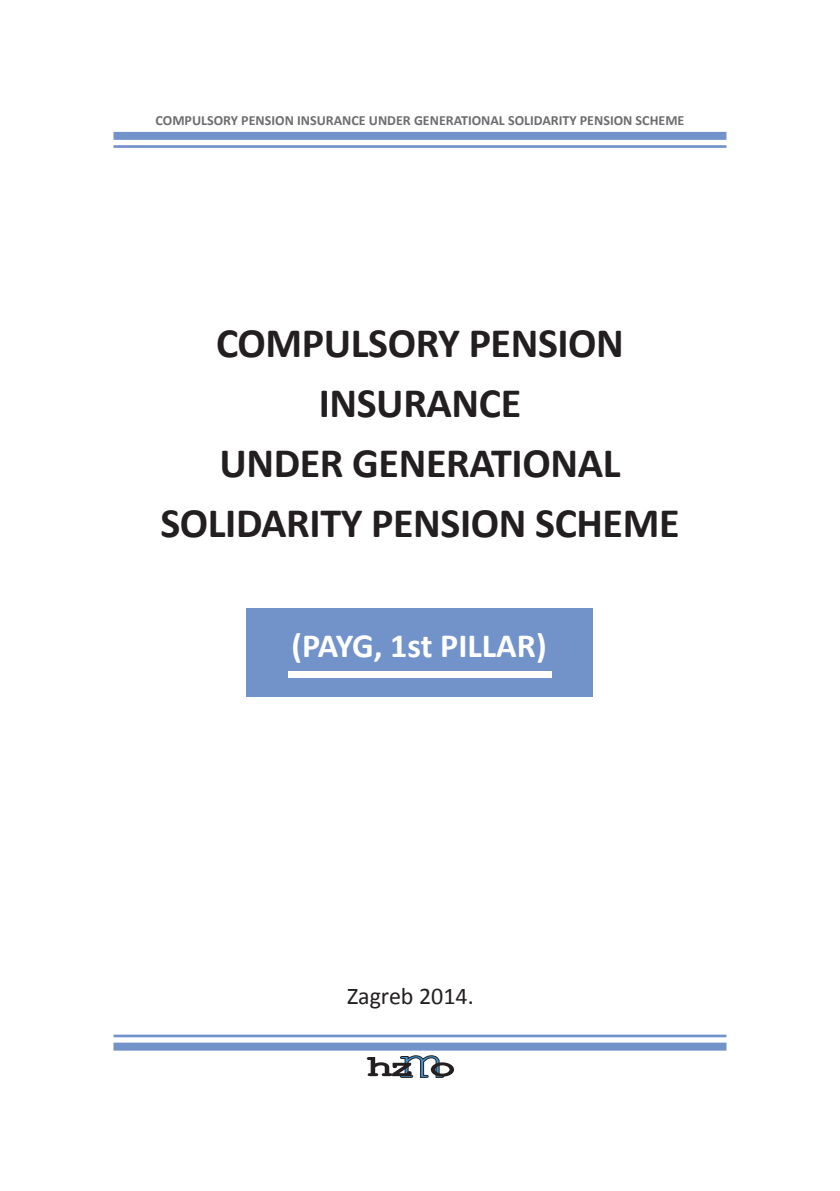
<style>
.page{position:relative;width:840px;height:1191px;background:#fff}
.page>*{position:absolute;margin:0;border:0;box-sizing:border-box;transform-origin:0 0}
.t1{font:700 42px/60px "Calibri";letter-spacing:-.01em;color:#231f20;text-align:center}
.t2{font:700 34px "Calibri";color:#fff}
.t3{font:24px "Calibri";color:#231f20}
.t4{font:700 14px "Calibri";color:#6c6d70}
</style>
<div class="page">
<div style="left:113px;top:132px;width:613px;height:8px;background:#7292ca"></div>
<hr style="left:113px;top:145px;width:613px;height:3px;background:#7292ca">
<div style="left:113px;top:1042px;width:613px;height:8px;background:#7292ca"></div>
<hr style="left:113px;top:1034px;width:613px;height:3px;background:#7292ca">
<svg style="left:366px;top:1055px;width:88px;height:22px"></svg>
<div style="left:246px;top:608px;width:346px;height:88px;background:#7292ca"></div>
<div style="left:288px;top:671px;width:263px;height:6px;background:#fff"></div>
<p class="t4" style="left:155px;top:112px;width:530px">COMPULSORY PENSION INSURANCE UNDER GENERATIONAL SOLIDARITY PENSION SCHEME</p>
<h1 class="t1" style="left:160px;top:313px;width:520px">COMPULSORY PENSION<br>INSURANCE<br>UNDER GENERATIONAL<br>SOLIDARITY PENSION SCHEME</h1>
<h2 class="t2" style="left:291px;top:624px;width:256px">(PAYG, 1st PILLAR)</h2>
<h3 class="t3" style="left:347px;top:980px;width:128px">Zagreb 2014.</h3>
</div>
